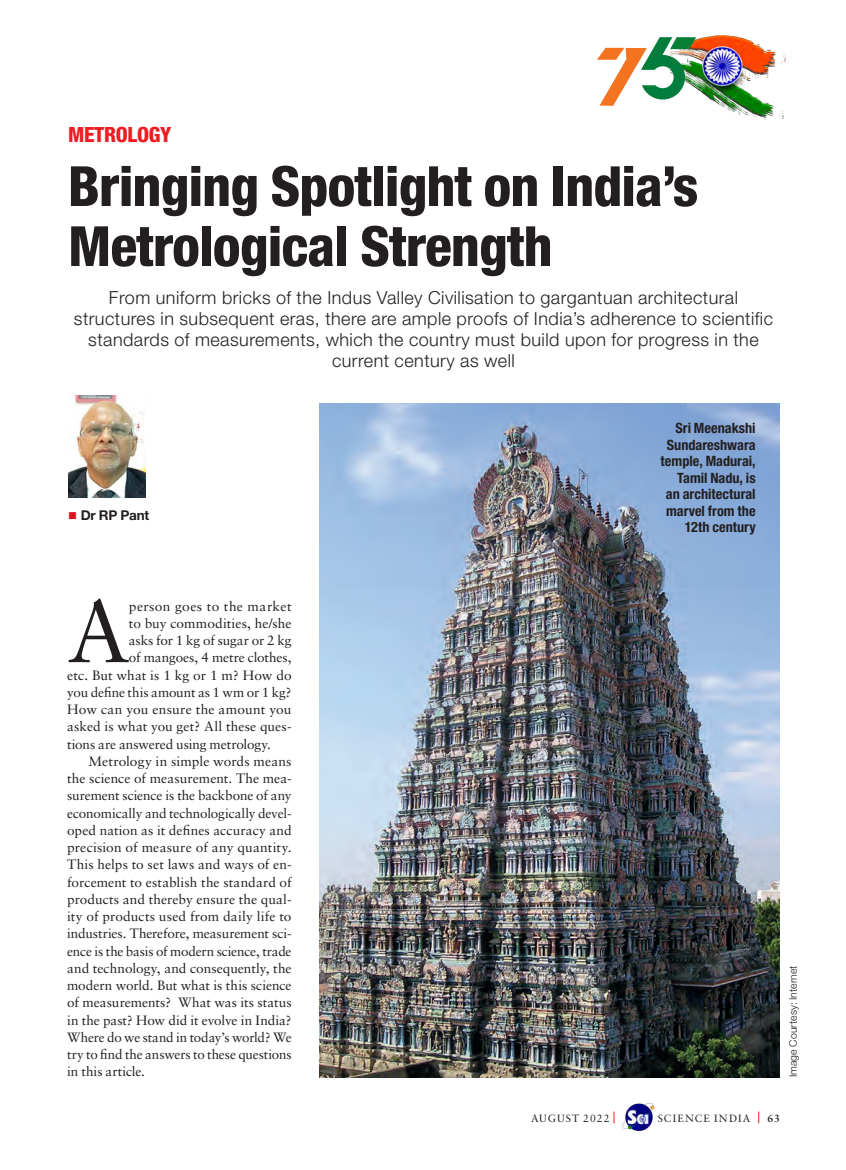
<style>
.page{position:relative;width:846px;height:1170px;background:#fff}
.page>*{position:absolute;margin:0;border:0;box-sizing:border-box;transform-origin:0 0}
.t1{font:87.6px "Sabon LT Std";color:#231f20}
.Body_Copy{font:800 condensed 55.5px/60px "Helvetica Neue LT Std";letter-spacing:-.015em;color:#231f20}
.Body_Copy-2{font:800 condensed 21px "Helvetica Neue LT Std";letter-spacing:-.015em;color:#ee1d23}
.t2{font:300 18px/21px "Helvetica Neue LT Std";letter-spacing:.025em;color:#231f20;text-align:center}
.t3{font:700 condensed 14.25px/16.5px "Helvetica Neue LT Std";color:#231f20;text-align:right}
.t4{font:13.5px/17.2px "Sabon LT Std";color:#231f20;text-align:justify}
.t5{font:13.5px "Sabon LT Std";letter-spacing:.03em;color:#231f20}
.credit{font:700 13.5px "Helvetica Neue LT Std";letter-spacing:-.015em;color:#231f20}
.t6{font:10.5px "Sabon LT Std";letter-spacing:.105em;color:#231f20}
.t7{font:300 10.5px "Helvetica Neue LT Std";letter-spacing:.01em;color:#231f20}
.t8{font:700 10.5px "Sabon LT Std";color:#231f20}
.s1{color:#d7171f}
</style>
<div class="page">
<img style="left:622px;top:1103px;width:32px;height:28px">
<img style="left:696px;top:35px;width:89px;height:85px">
<svg style="left:597px;top:37px;width:99px;height:69px"></svg>
<img style="left:68px;top:395px;width:78px;height:103px">
<img style="left:320px;top:404px;width:460px;height:673px">
<p class="Body_Copy-2" style="left:68px;top:122px;width:105px">METROLOGY</p>
<p class="Body_Copy" style="left:68px;top:155px;width:632px">Bringing Spotlight on India’s<br>Metrological Strength</p>
<p class="t2" style="left:74px;top:286px;width:701px">From uniform bricks of the Indus Valley Civilisation to gargantuan architectural structures in subsequent eras, there are ample proofs of India’s adherence to scientific standards of measurements, which the country must build upon for progress in the current century as well</p>
<p class="credit" style="left:68px;top:507px;width:83px"><span class="s1">■</span> Dr RP Pant</p>
<p class="t3" style="left:661px;top:420px;width:97px">Sri Meenakshi<br>Sundareshwara temple, Madurai,<br>Tamil Nadu, is an architectural marvel from the<br>12th century</p>
<p class="t1" style="left:67px;top:580px;width:65px">A</p>
<p class="t5" style="left:129px;top:598px;width:164px">person goes to the market</p>
<p class="t4" style="left:129px;top:614px;width:164px">to buy commodities, he/she</p>
<p class="t4" style="left:129px;top:632px;width:164px">asks for 1 kg of sugar or 2 kg</p>
<p class="t4" style="left:129px;top:649px;width:164px">of mangoes, 4 metre clothes,</p>
<p class="t4" style="left:67px;top:666px;width:226px">etc. But what is 1 kg or 1 m? How do</p>
<p class="t4" style="left:67px;top:683px;width:226px">you define this amount as 1 wm or 1 kg?</p>
<p class="t4" style="left:67px;top:701px;width:226px">How can you ensure the amount you</p>
<p class="t4" style="left:67px;top:718px;width:226px">asked is what you get? All these ques-</p>
<p class="t4" style="left:67px;top:735px;width:205px">tions are answered using metrology.</p>
<p class="t4" style="left:67px;top:752px;width:226px;text-indent:21px">Metrology in simple words means the science of measurement. The mea&shy;surement science is the backbone of any economically and technologically devel&shy;oped nation as it defines accuracy and precision of measure of any quantity.<br>This helps to set laws and ways of en&shy;forcement to establish the standard of products and thereby ensure the qual&shy;ity of products used from daily life to industries. Therefore, measurement sci&shy;ence is the basis of modern science, trade and technology, and consequently, the modern world. But what is this science of measurements? What was its status in the past? How did it evolve in India?<br>Where do we stand in today’s world? We try to find the answers to these questions in this article.</p>
<p class="t7" style="left:787px;top:1077px;width:113px;rotate:-90deg">Image Courtesy: Internet</p>
<p class="t6" style="left:531px;top:1112px;width:80px">AUGUST 2022</p>
<p class="t6" style="left:658px;top:1112px;width:94px">SCIENCE INDIA</p>
<p class="t8" style="left:768px;top:1111px;width:14px">63</p>
</div>
